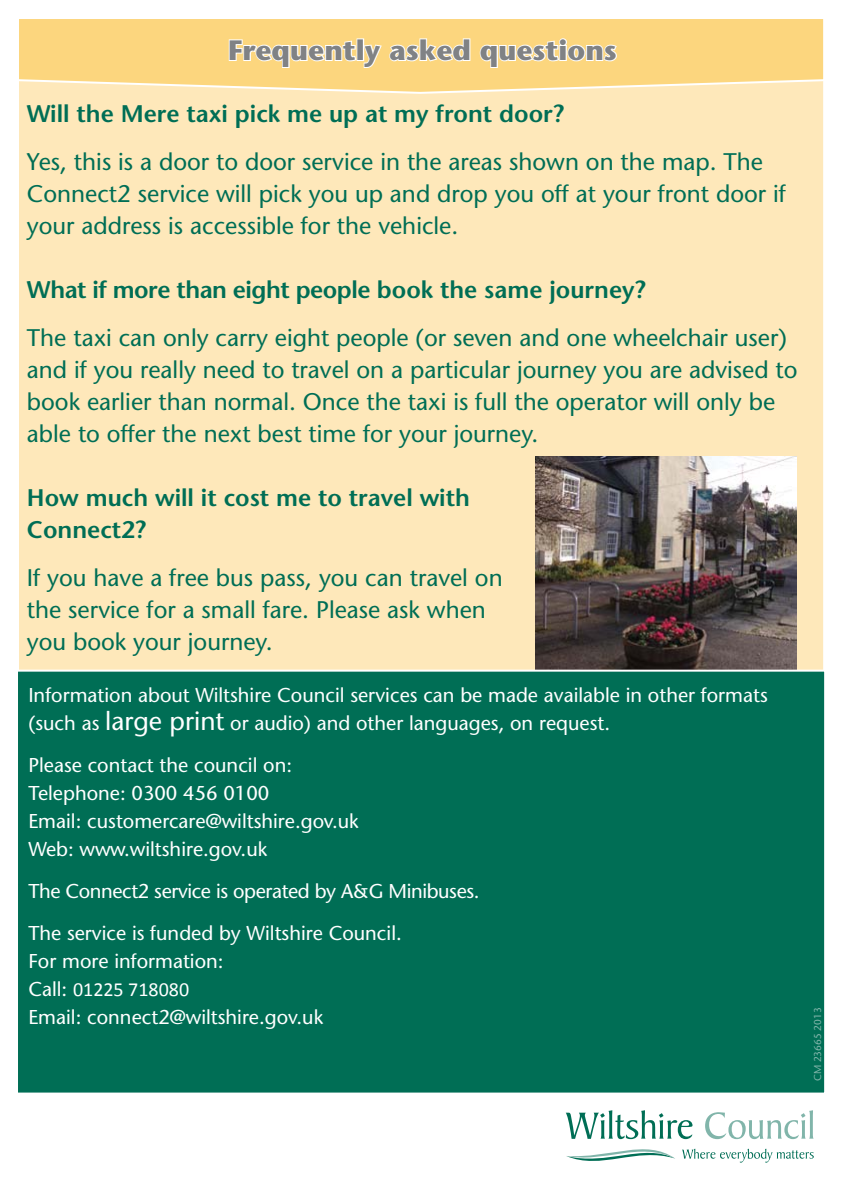
<style>
.page{position:relative;width:845px;height:1191px;background:#fff}
.page>*{position:absolute;margin:0;border:0;box-sizing:border-box;transform-origin:0 0}
.t1{font:700 28px "Stone Sans Std";color:#808285}
.t2{font:500 24px/32px "Stone Sans Std";color:#006e55}
.t3{font:600 24px/32px "Stone Sans Std";color:#006e55}
.t4{font:600 24px "Stone Sans Std";letter-spacing:-.02em;color:#006e55}
.t5{font:500 20px/28px "Stone Sans Std";color:#fff}
.t6{font:500 20px/42px "Stone Sans Std";letter-spacing:-.02em;color:#fff}
.t7{font:20px "Calibri";color:#fff}
.t8{font:500 10px "Stone Sans Std";color:#81b5aa}
.s1{font-size:26px}
.s2{font-family:"Stone Sans Std";font-weight:500}
</style>
<div class="page">
<div style="left:17px;top:40px;width:808px;height:731px;background:#fee8ba;border:2px solid #fff"></div>
<svg style="left:17px;top:19px;width:808px;height:76px;background:#fcd98a"></svg>
<svg style="left:228px;top:37px;width:243px;height:36px;background:#fce09f"></svg>
<svg style="left:479px;top:39px;width:81px;height:30px;background:#fce2a5"></svg>
<div style="left:559px;top:45px;width:8px;height:16px;border:2px solid #fff"></div>
<div style="left:559px;top:38px;width:8px;height:8px;border:2px solid #fff;border-radius:50%"></div>
<svg style="left:566px;top:44px;width:52px;height:18px"></svg>
<svg style="left:566px;top:1110px;width:248px;height:53px"></svg>
<img style="left:536px;top:456px;width:261px;height:213px">
<div style="left:16px;top:669px;width:810px;height:425px;background:#006e55;border:2px solid #fff"></div>
<p class="t1" style="left:228px;top:33px;width:390px">Frequently asked questions</p>
<p class="t3" style="left:27px;top:97px;width:538px">Will the Mere taxi pick me up at my front door?</p>
<p class="t2" style="left:27px;top:145px;width:760px">Yes, this is a door to door service in the areas shown on the map. The<br>Connect2 service will pick you up and drop you off at your front door if your address is accessible for the vehicle.</p>
<p class="t4" style="left:27px;top:275px;width:620px">What if more than eight people book the same journey?</p>
<p class="t2" style="left:27px;top:321px;width:772px">The taxi can only carry eight people (or seven and one wheelchair user) and if you really need to travel on a particular journey you are advised to book earlier than normal. Once the taxi is full the operator will only be able to offer the next best time for your journey.</p>
<p class="t3" style="left:27px;top:481px;width:444px">How much will it cost me to travel with<br>Connect2?</p>
<p class="t2" style="left:27px;top:561px;width:477px">If you have a free bus pass, you can travel on the service for a small fare. Please ask when you book your journey.</p>
<p class="t5" style="left:28px;top:681px;width:741px">Information about Wiltshire Council services can be made available in other formats (such as <span class="s1">large print</span> or audio) and other languages, on request.</p>
<p class="t5" style="left:28px;top:751px;width:332px">Please contact the council on:<br>Telephone: 0300 456 0100<br>Email: customercare@wiltshire.gov.uk<br>Web: www.wiltshire.gov.uk</p>
<p class="t6" style="left:28px;top:870px;width:453px">The Connect2 service is operated by A&amp;G Minibuses.<br>The service is funded by Wiltshire Council.</p>
<p class="t5" style="left:28px;top:947px;width:197px">For more information:</p>
<p class="t7" style="left:28px;top:976px;width:162px"><span class="s2">Call:</span> 01225 718080</p>
<p class="t5" style="left:28px;top:1003px;width:296px">Email: connect2@wiltshire.gov.uk</p>
<p class="t8" style="left:811px;top:1081px;width:75px;rotate:-90deg">CM 23665 2013</p>
</div>
